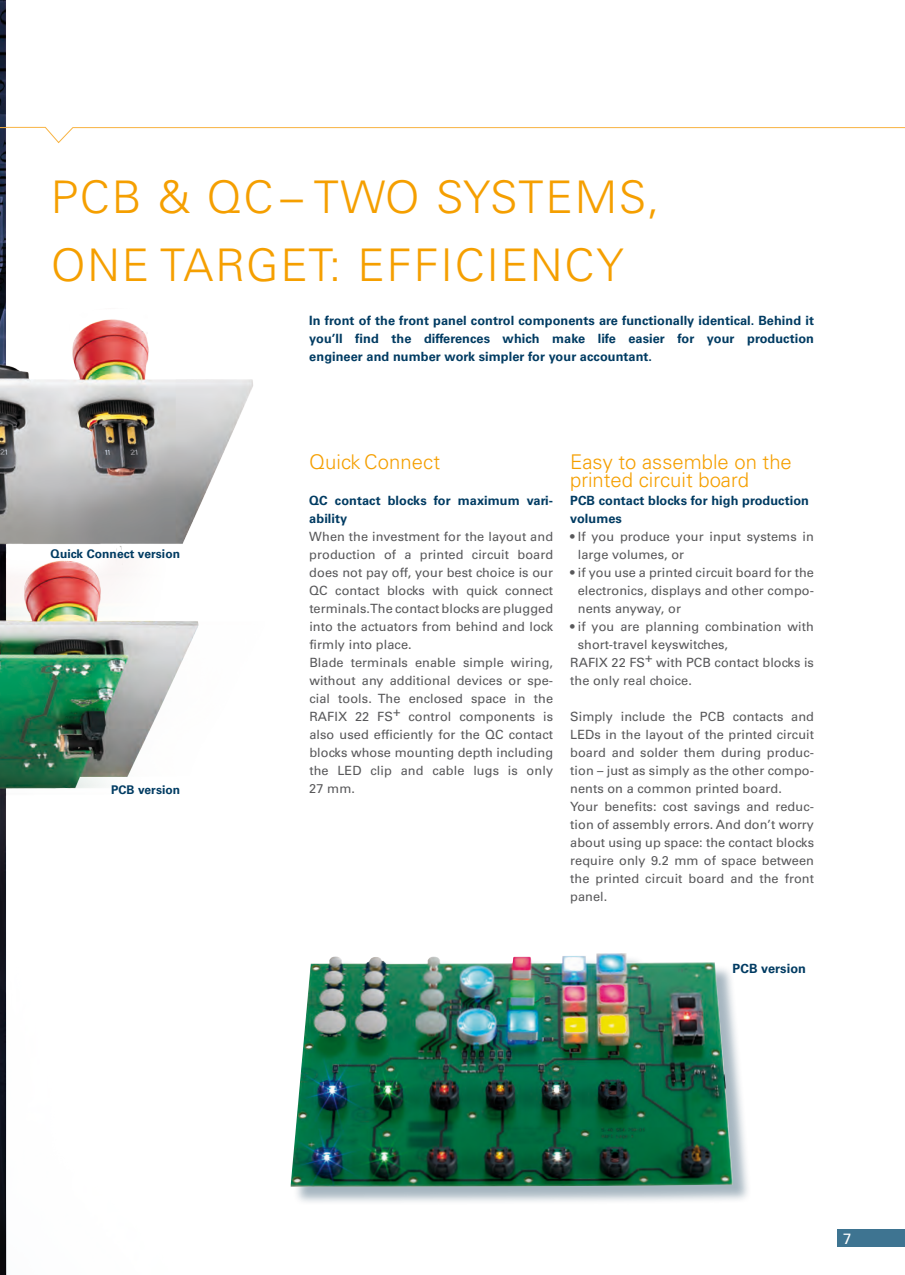
<style>
.page{position:relative;width:905px;height:1275px;background:#fff}
.page>*{position:absolute;margin:0;border:0;box-sizing:border-box;transform-origin:0 0}
.t1{font:300 45px/67.2px "Univers LT Std";letter-spacing:.04em;color:#f59f00}
.t2{font:300 20.25px/18px "Univers LT Std";color:#f59f00}
.t3{font:15px "Univers LT Std";color:#fff}
.t4{font:12.75px/18px "Univers LT Std";letter-spacing:.005em;color:#58585a}
.t5{font:700 12.75px/18px "Univers LT Std";letter-spacing:.005em;color:#003b62}
.t6{font:700 12px "Univers LT Std";letter-spacing:.005em;color:#003b62}
</style>
<div class="page">
<img style="left:0;top:7px;width:291px;height:1261px">
<div style="left:293px;top:955px;width:459px;height:251px;background:#002e4c;opacity:.35"></div>
<img style="left:291px;top:953px;width:442px;height:234px">
<div style="left:837px;top:1229px;width:68px;height:18px;background:#3e7491"></div>
<svg style="left:0;top:127px;width:905px;height:17px"></svg>
<svg style="left:0;top:0;width:6px;height:7px"></svg>
<svg style="left:0;top:1268px;width:7px;height:7px"></svg>
<h1 class="t1" style="left:51px;top:164px;width:610px">PCB &amp; QC – TWO SYSTEMS,<br>ON E TARG ET: EFFICIENCY</h1>
<p class="t5" style="left:309px;top:312px;width:506px;text-align:justify">In front of the front panel control components are functionally identical. Behind it you’ll find the differences which make life easier for your production engineer and number work simpler for your accountant.</p>
<p class="t6" style="left:51px;top:547px;width:131px">Quick Connect version</p>
<p class="t6" style="left:111px;top:782px;width:71px">PCB version</p>
<h2 class="t2" style="left:309px;top:453px;width:132px">Quick Connect</h2>
<p class="t5" style="left:309px;top:492px;width:245px">QC contact blocks for maximum vari&shy;ability</p>
<p class="t4" style="left:309px;top:528px;width:245px">When the investment for the layout and production of a printed circuit board does not pay off, your best choice is our QC contact blocks with quick connect terminals. The contact blocks are plugged into the actuators from behind and lock firmly into place.<br>Blade terminals enable simple wiring, without any additional devices or spe&shy;cial tools. The enclosed space in the RAFIX 22 FS+ control components is also used efficiently for the QC contact blocks whose mounting depth including the LED clip and cable lugs is only 27 mm.</p>
<h2 class="t2" style="left:570px;top:453px;width:223px">Easy to assemble on the printed circuit board</h2>
<p class="t5" style="left:570px;top:492px;width:240px">PCB contact blocks for high production volumes</p>
<p class="t4" style="left:578px;top:528px;width:238px;text-indent:-8px">• If you produce your input systems in large volumes, or</p>
<p class="t4" style="left:578px;top:564px;width:238px;text-align:justify;text-indent:-8px">• if you use a printed circuit board for the electronics, displays and other compo&shy;nents anyway, or</p>
<p class="t4" style="left:570px;top:618px;width:245px">• if you are planning combination with</p>
<p class="t4" style="left:578px;top:636px;width:152px">short-travel keyswitches,</p>
<p class="t4" style="left:570px;top:654px;width:245px">RAFIX 22 FS+ with PCB contact blocks is</p>
<p class="t4" style="left:570px;top:672px;width:123px">the only real choice.</p>
<p class="t4" style="left:570px;top:708px;width:245px">Simply include the PCB contacts and LEDs in the layout of the printed circuit board and solder them during produc&shy;tion – just as simply as the other compo&shy;nents on a common printed board.<br>Your benefits: cost savings and reduc&shy;tion of assembly errors. And don’t worry about using up space: the contact blocks require only 9.2 mm of space between the printed circuit board and the front panel.</p>
<p class="t5" style="left:733px;top:960px;width:75px">PCB version</p>
<p class="t3" style="left:843px;top:1229px;width:10px">7</p>
</div>
